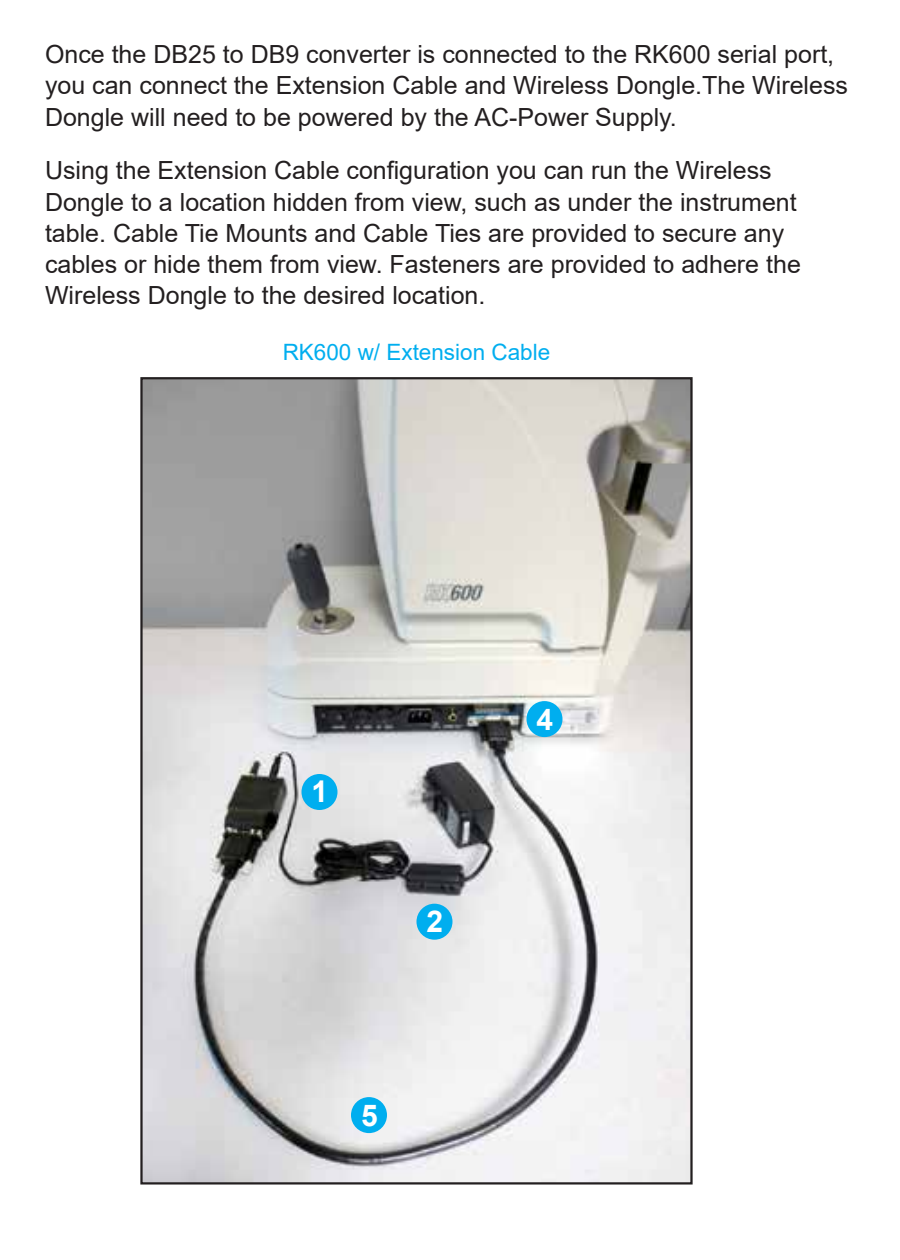
<style>
.page{position:relative;width:900px;height:1260px;background:#fff}
.page>*{position:absolute;margin:0;border:0;box-sizing:border-box;transform-origin:0 0}
.t1{font:700 30px "Arial";color:#fff}
.t2{font:25px/31.2px "Arial";color:#231f20}
.t3{font:22.5px "Arial";color:#00aeef}
</style>
<div class="page">
<img style="left:143px;top:380px;width:547px;height:802px">
<div style="left:302px;top:774px;width:36px;height:36px;background:#00aeef;border-radius:50%"></div>
<div style="left:416px;top:904px;width:36px;height:36px;background:#00aeef;border-radius:50%"></div>
<div style="left:527px;top:701px;width:36px;height:36px;background:#00aeef;border-radius:50%"></div>
<div style="left:351px;top:1097px;width:36px;height:36px;background:#00aeef;border-radius:50%"></div>
<p class="t2" style="left:45px;top:39px;width:805px">Once the DB25 to DB9 converter is connected to the RK600 serial port, you can connect the Extension Cable and Wireless Dongle.The Wireless<br>Dongle will need to be powered by the AC-Power Supply.</p>
<p class="t2" style="left:45px;top:155px;width:757px">Using the Extension Cable configuration you can run the Wireless Dongle to a location hidden from view, such as under the instrument table. Cable Tie Mounts and Cable Ties are provided to secure any cables or hide them from view. Fasteners are provided to adhere the Wireless Dongle to the desired location.</p>
<p class="t3" style="left:283px;top:336px;width:269px">RK600 w/ Extension Cable</p>
<p class="t1" style="left:312px;top:771px;width:18px">1</p>
<p class="t1" style="left:427px;top:900px;width:18px">2</p>
<p class="t1" style="left:361px;top:1094px;width:18px">5</p>
<p class="t1" style="left:537px;top:698px;width:18px">4</p>
</div>
